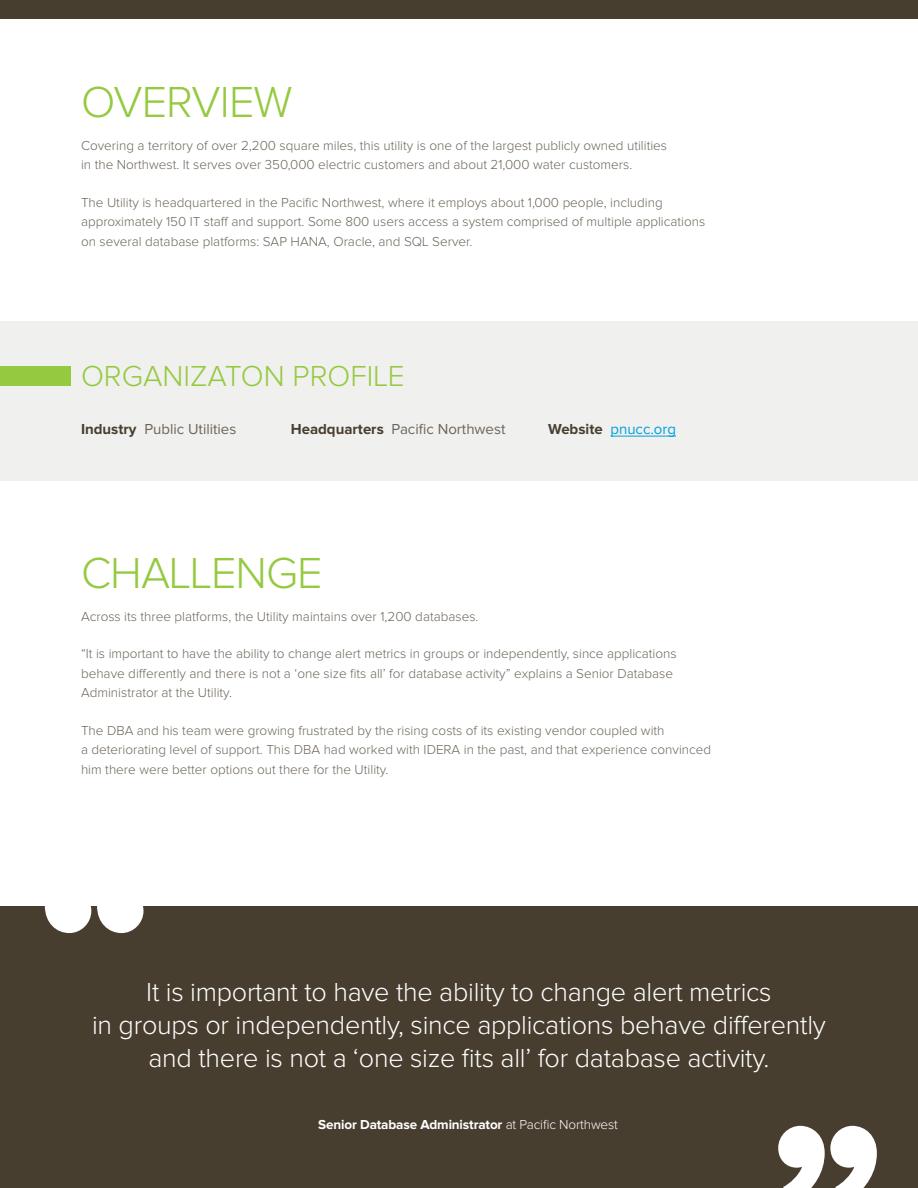
<style>
.page{position:relative;width:918px;height:1188px;background:#fff}
.page>*{position:absolute;margin:0;border:0;box-sizing:border-box;transform-origin:0 0}
.t1{font:300 45px "Proxima Nova";letter-spacing:-.02em;color:#95c93f}
.t2{font:300 30px "Proxima Nova";color:#95c93f}
.t3{font:300 27px/33px "Proxima Nova";letter-spacing:-.01em;color:#fff;text-align:center}
.t4{font:15px "Proxima Nova";color:#6d655a}
.t5{font:15px "Proxima Nova";color:#00a1dd}
.t6{font:300 13.5px/19.5px "Proxima Nova";color:#6d655a}
.t7{font:700 13.5px "Proxima Nova";letter-spacing:-.01em;color:#fff}
.s1{font-weight:700;color:#483e2f}
.s2{font-weight:300}
</style>
<div class="page">
<div style="left:0;top:321px;width:918px;height:160px;background:#f0f0ee"></div>
<div style="left:0;top:0;width:918px;height:19px;background:#483e2f"></div>
<div style="left:0;top:906px;width:918px;height:282px;background:#483e2f"></div>
<hr style="left:611px;top:436px;width:65px;height:1px;background:#00a1dd">
<div style="left:0;top:366px;width:70px;height:19px;background:#95c93f"></div>
<svg style="left:45px;top:906px;width:99px;height:27px"></svg>
<svg style="left:778px;top:1126px;width:99px;height:62px"></svg>
<h1 class="t1" style="left:81px;top:81px;width:213px">OVERVIEW</h1>
<p class="t6" style="left:81px;top:136px;width:588px">Covering a territory of over 2,200 square miles, this utility is one of the largest publicly owned utilities in the Northwest. It serves over 350,000 electric customers and about 21,000 water customers.</p>
<p class="t6" style="left:81px;top:193px;width:626px">The Utility is headquartered in the Pacific Northwest, where it employs about 1,000 people, including approximately 150 IT staff and support. Some 800 users access a system comprised of multiple applications on several database platforms: SAP HANA, Oracle, and SQL Server.</p>
<h2 class="t2" style="left:81px;top:362px;width:325px">ORGANIZATON PROFILE</h2>
<p class="t4" style="left:81px;top:422px;width:157px"><span class="s1">Industry</span> Public Utilities</p>
<p class="t4" style="left:291px;top:422px;width:216px"><span class="s1">Headquarters</span> Pacific Northwest</p>
<p class="t5" style="left:548px;top:422px;width:129px"><span class="s1">Website</span> pnucc.org</p>
<h1 class="t1" style="left:81px;top:552px;width:243px">CHALLENGE</h1>
<p class="t6" style="left:81px;top:607px;width:399px">Across its three platforms, the Utility maintains over 1,200 databases.</p>
<p class="t6" style="left:81px;top:645px;width:597px">“It is important to have the ability to change alert metrics in groups or independently, since applications behave differently and there is not a ‘one size fits all’ for database activity” explains a Senior Database<br>Administrator at the Utility.</p>
<p class="t6" style="left:81px;top:721px;width:632px">The DBA and his team were growing frustrated by the rising costs of its existing vendor coupled with<br>a deteriorating level of support. This DBA had worked with IDERA in the past, and that experience convinced him there were better options out there for the Utility.</p>
<h3 class="t3" style="left:92px;top:977px;width:735px">It is important to have the ability to change alert metrics<br>in groups or independently, since applications behave differently and there is not a ‘one size fits all’ for database activity.</h3>
<p class="t7" style="left:318px;top:1118px;width:301px">Senior Database Administrator <span class="s2">at Pacific Northwest</span></p>
</div>
